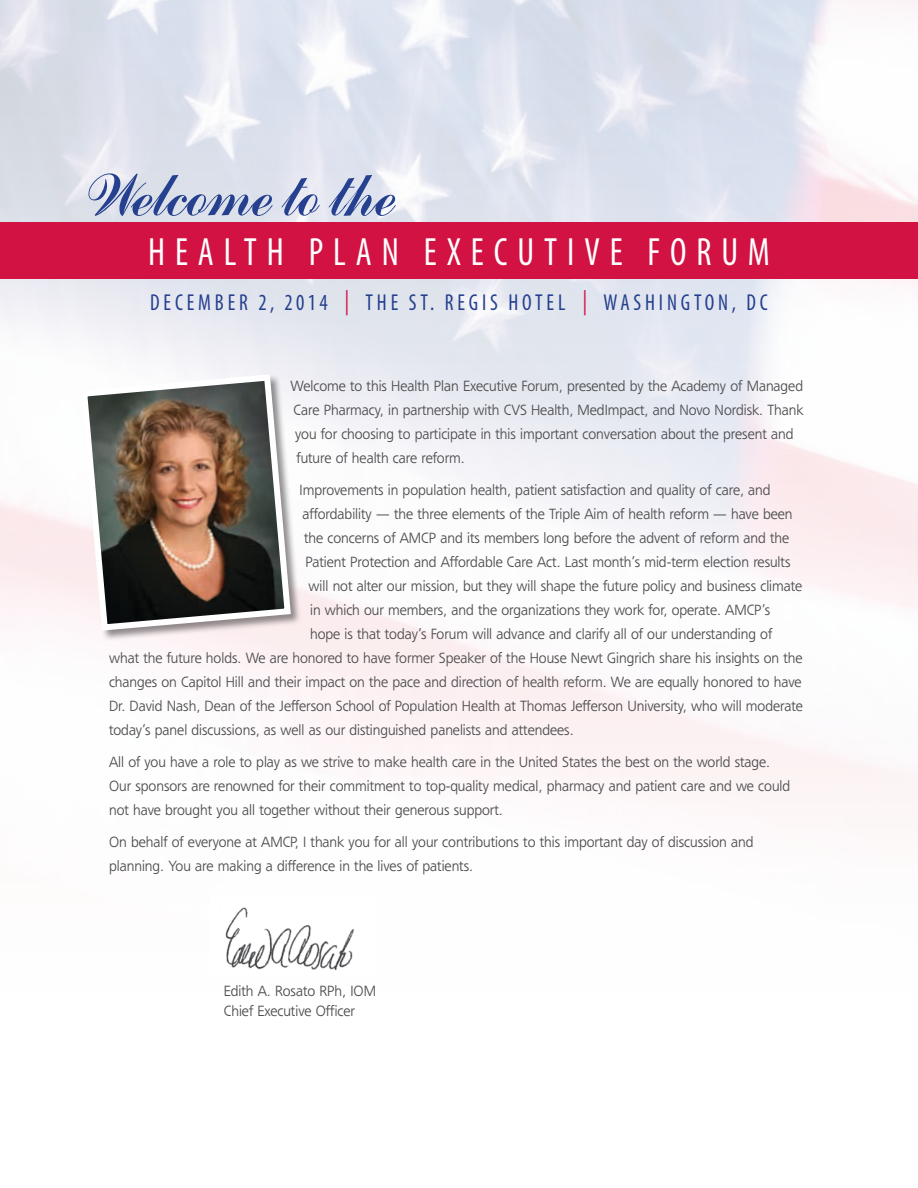
<style>
.page{position:relative;width:918px;height:1188px;background:#fff}
.page>*{position:absolute;margin:0;border:0;box-sizing:border-box;transform-origin:0 0}
.t1{font:60px "IRIS";color:#25408f}
.t2{font:condensed 39.6px "Myriad Pro";letter-spacing:.27em;color:#fff;scale:.93 1}
.t3{font:condensed 23.1px "Myriad Pro";letter-spacing:.18em;color:#25408f;scale:.93 1}
.t4{font:300 14.55px/24px "Freeborn SB";color:#4d4d4f;scale:.96 1}
.s1{font-size:25.2px;color:#d21242}
</style>
<div class="page">
<img style="left:0;top:0;width:918px;height:795px">
<div style="left:0;top:223px;width:918px;height:56px;background:#d21242"></div>
<div style="left:81px;top:374px;width:221px;height:267px;background:#231f20;opacity:.5"></div>
<img style="left:78px;top:371px;width:216px;height:263px">
<img style="left:225px;top:907px;width:129px;height:63px">
<h1 class="t1" style="left:81px;top:164px;width:312px">Welcome to the</h1>
<h2 class="t2" style="left:148px;top:228px;width:670px">HEALTH PLAN EXECUTIVE FORUM</h2>
<h3 class="t3" style="left:150px;top:288px;width:666px">DECEMBER 2, 2014 <span class="s1">|</span> THE ST. REGIS HOTEL <span class="s1">|</span> WASHINGTON, DC</h3>
<p class="t4" style="left:291px;top:373px;width:536px">Welcome to this Health Plan Executive Forum, presented by the Academy of Managed Care Pharmacy, in partnership with CVS Health, MedImpact, and Novo Nordisk. Thank you for choosing to participate in this important conversation about the present and future of health care reform.</p>
<p class="t4" style="left:300px;top:478px;width:492px">Improvements in population health, patient satisfaction and quality of care, and</p>
<p class="t4" style="left:303px;top:502px;width:512px">affordability — the three elements of the Triple Aim of health reform — have been</p>
<p class="t4" style="left:304px;top:526px;width:507px">the concerns of AMCP and its members long before the advent of reform and the</p>
<p class="t4" style="left:306px;top:550px;width:507px">Patient Protection and Affordable Care Act. Last month’s mid-term election results</p>
<p class="t4" style="left:309px;top:574px;width:516px">will not alter our mission, but they will shape the future policy and business climate</p>
<p class="t4" style="left:310px;top:597px;width:481px">in which our members, and the organizations they work for, operate. AMCP’s</p>
<p class="t4" style="left:310px;top:621px;width:483px">hope is that today’s Forum will advance and clarify all of our understanding of</p>
<p class="t4" style="left:109px;top:645px;width:724px">what the future holds. We are honored to have former Speaker of the House Newt Gingrich share his insights on the</p>
<p class="t4" style="left:109px;top:669px;width:723px">changes on Capitol Hill and their impact on the pace and direction of health reform. We are equally honored to have</p>
<p class="t4" style="left:109px;top:693px;width:724px">Dr. David Nash, Dean of the Jefferson School of Population Health at Thomas Jefferson University, who will moderate</p>
<p class="t4" style="left:109px;top:717px;width:485px">today’s panel discussions, as well as our distinguished panelists and attendees.</p>
<p class="t4" style="left:109px;top:750px;width:711px">All of you have a role to play as we strive to make health care in the United States the best on the world stage.<br>Our sponsors are renowned for their commitment to top-quality medical, pharmacy and patient care and we could not have brought you all together without their generous support.</p>
<p class="t4" style="left:109px;top:830px;width:673px">On behalf of everyone at AMCP, I thank you for all your contributions to this important day of discussion and planning. You are making a difference in the lives of patients.</p>
<p class="t4" style="left:224px;top:981px;width:160px;line-height:19.5px">Edith A. Rosato RPh, IOM<br>Chief Executive Officer</p>
</div>
